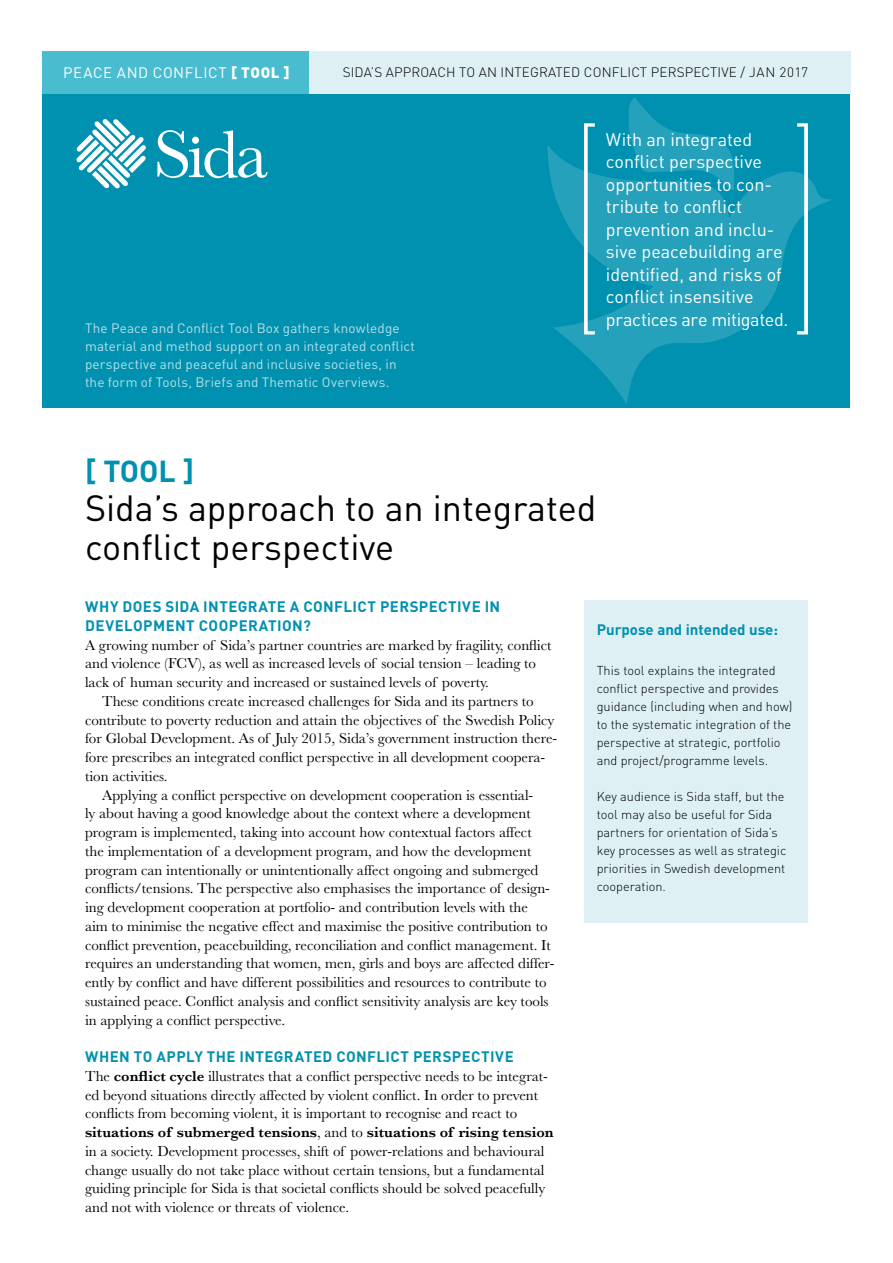
<style>
.page{position:relative;width:893px;height:1263px;background:#fff}
.page>*{position:absolute;margin:0;border:0;box-sizing:border-box;transform-origin:0 0}
.t1{font:36px/39px "DIN Pro";color:#000}
.t2{font:700 30px "DIN Pro";color:#0091b0}
.t3{font:18px/22.5px "DIN Pro";letter-spacing:-.005em;color:#fff}
.t4{font:15px/18.8px "Baskerville MT Std";color:#000}
.t5{font:700 15px/18.8px "DIN Pro";letter-spacing:.025em;color:#0091b0}
.t6{font:600 15px "Baskerville";color:#000}
.t7{font:15px "DIN Pro";letter-spacing:.045em;color:#fff}
.t8{font:700 15px "DIN Pro";color:#0091b0}
.t9{font:13.5px/18px "DIN Pro";letter-spacing:.01em;color:#b8e0e8}
.t10{font:300 13.5px "DIN Pro";letter-spacing:.01em;color:#000}
.t11{font:300 12.75px/18px "DIN Pro";color:#000}
.s1{font-weight:900}
.s2{font-family:"Baskerville";font-weight:600}
.s3{font-family:"Baskerville MT Std";font-weight:400}
</style>
<div class="page">
<div style="left:43px;top:94px;width:807px;height:314px;background:#0091b0"></div>
<div style="left:296px;top:51px;width:554px;height:43px;background:#def0f4"></div>
<div style="left:43px;top:51px;width:266px;height:43px;background:#49bdcf"></div>
<svg style="left:77px;top:119px;width:69px;height:69px"></svg>
<svg style="left:157px;top:130px;width:111px;height:48px"></svg>
<div style="left:584px;top:601px;width:224px;height:57px;background:#def0f4"></div>
<svg style="left:584px;top:123px;width:11px;height:22px"></svg>
<svg style="left:797px;top:123px;width:11px;height:22px"></svg>
<div style="left:584px;top:653px;width:224px;height:270px;background:#def0f4"></div>
<svg style="left:547px;top:145px;width:285px;height:259px"></svg>
<svg style="left:628px;top:97px;width:106px;height:93px"></svg>
<p class="t7" style="left:63px;top:62px;width:228px">PEACE AND CONFLICT <span class="s1">[ TOOL ]</span></p>
<p class="t10" style="left:343px;top:63px;width:467px">SIDA’S APPROACH TO AN INTEGRATED CONFLICT PERSPECTIVE / JAN 2017</p>
<p class="t9" style="left:85px;top:319px;width:332px">The Peace and Conflict Tool Box gathers knowledge material and method support on an integrated conflict perspective and peaceful and inclusive societies, in the form of Tools, Briefs and Thematic Overviews.</p>
<p class="t3" style="left:606px;top:127px;width:184px">With an integrated conflict perspective opportunities to con&shy;tribute to conflict prevention and inclu&shy;sive peacebuilding are identified, and risks of conflict insensitive practices are mitigated.</p>
<h2 class="t2" style="left:85px;top:451px;width:111px">[ TOOL ]</h2>
<h1 class="t1" style="left:85px;top:487px;width:513px">Sida’s approach to an integrated conflict perspective</h1>
<p class="t5" style="left:85px;top:597px;width:417px">WHY DOES SIDA INTEGRATE A CONFLICT PERSPECTIVE IN<br>DEVELOPMENT COOPERATION?</p>
<p class="t4" style="left:85px;top:635px;width:468px">A growing number of Sida’s partner countries are marked by fragility, conflict and violence (FCV), as well as increased levels of social tension – leading to lack of human security and increased or sustained levels of poverty.</p>
<p class="t4" style="left:102px;top:692px;width:433px">These conditions create increased challenges for Sida and its partners to</p>
<p class="t4" style="left:85px;top:710px;width:471px">contribute to poverty reduction and attain the objectives of the Swedish Policy</p>
<p class="t4" style="left:85px;top:729px;width:474px">for Global Development. As of July 2015, Sida’s government instruction there-</p>
<p class="t4" style="left:85px;top:748px;width:462px">fore prescribes an integrated conflict perspective in all development coopera-</p>
<p class="t4" style="left:85px;top:767px;width:84px">tion activities.</p>
<p class="t4" style="left:102px;top:785px;width:433px">Applying a conflict perspective on development cooperation is essential-</p>
<p class="t4" style="left:85px;top:804px;width:447px">ly about having a good knowledge about the context where a development</p>
<p class="t4" style="left:85px;top:823px;width:448px">program is implemented, taking into account how contextual factors affect</p>
<p class="t4" style="left:85px;top:842px;width:448px">the implementation of a development program, and how the development</p>
<p class="t4" style="left:85px;top:860px;width:455px">program can intentionally or unintentionally affect ongoing and submerged</p>
<p class="t4" style="left:85px;top:879px;width:466px">conflicts/tensions. The perspective also emphasises the importance of design-</p>
<p class="t4" style="left:85px;top:898px;width:445px">ing development cooperation at portfolio- and contribution levels with the</p>
<p class="t4" style="left:85px;top:917px;width:464px">aim to minimise the negative effect and maximise the positive contribution to</p>
<p class="t4" style="left:85px;top:935px;width:467px">conflict prevention, peacebuilding, reconciliation and conflict management. It</p>
<p class="t4" style="left:85px;top:954px;width:471px">requires an understanding that women, men, girls and boys are affected differ-</p>
<p class="t4" style="left:85px;top:973px;width:463px">ently by conflict and have different possibilities and resources to contribute to</p>
<p class="t4" style="left:85px;top:992px;width:465px">sustained peace. Conflict analysis and conflict sensitivity analysis are key tools</p>
<p class="t4" style="left:85px;top:1010px;width:202px">in applying a conflict perspective.</p>
<p class="t5" style="left:85px;top:1047px;width:430px">WHEN TO APPLY THE INTEGRATED CONFLICT PERSPECTIVE</p>
<p class="t4" style="left:85px;top:1067px;width:464px">The <span class="s2">conflict cycle</span> illustrates that a conflict perspective needs to be integrat&shy;ed beyond situations directly affected by violent conflict. In order to prevent conflicts from becoming violent, it is important to recognise and react to</p>
<p class="t6" style="left:85px;top:1122px;width:470px">situations of submerged tensions<span class="s3">, and to</span> situations of rising tension</p>
<p class="t4" style="left:85px;top:1142px;width:462px;text-align:justify">in a society. Development processes, shift of power-relations and behavioural change usually do not take place without certain tensions, but a fundamental guiding principle for Sida is that societal conflicts should be solved peacefully and not with violence or threats of violence.</p>
<p class="t8" style="left:597px;top:619px;width:183px">Purpose and intended use:</p>
<p class="t11" style="left:597px;top:661px;width:197px">This tool explains the integrated conflict perspective and provides guidance (including when and how) to the systematic integration of the perspective at strategic, portfolio and project/programme levels.</p>
<p class="t11" style="left:597px;top:787px;width:191px">Key audience is Sida staff, but the tool may also be useful for Sida partners for orientation of Sida’s key processes as well as strategic priorities in Swedish development cooperation.</p>
</div>
